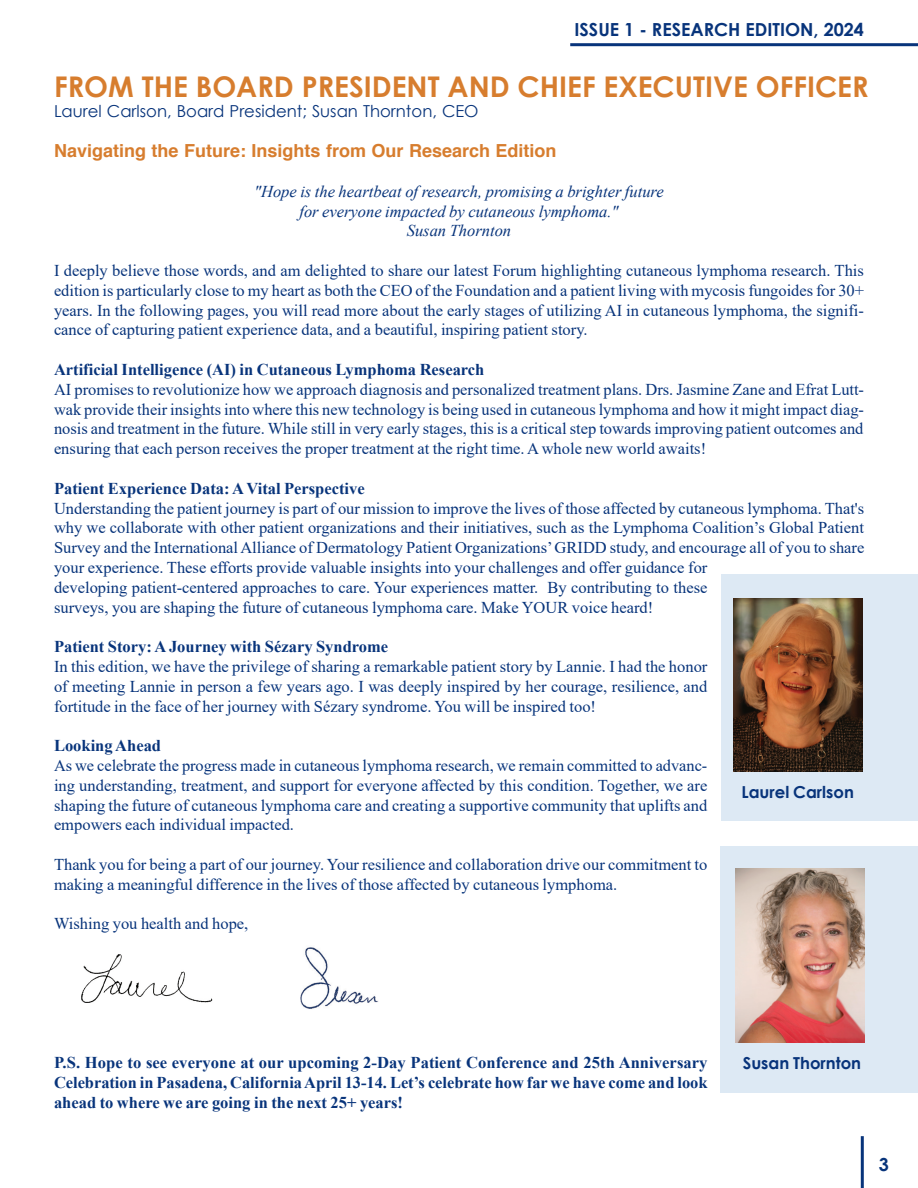
<style>
.page{position:relative;width:918px;height:1188px;background:#fff}
.page>*{position:absolute;margin:0;border:0;box-sizing:border-box;transform-origin:0 0}
.t1{font:700 28.5px "Century Gothic";color:#d77d2e}
.t2{font:700 18px "Helvetica";color:#d77d2e}
.t3{font:700 18px "Century Gothic";color:#08347b}
.t4{font:16.5px/19.8px "Times New Roman";color:#08347b;text-align:justify}
.t5{font:700 16.5px/19.8px "Times New Roman";color:#08347b;text-align:justify}
.t6{font:italic 16.5px/19.8px "Times New Roman";color:#08347b;text-align:center}
.t7{font:16.5px "Century Gothic";color:#08347b}
.t8{font:700 16.5px "Century Gothic";color:#08347b}
</style>
<div class="page">
<hr style="left:570px;top:43px;width:348px;height:3px;background:#08347b">
<div style="left:721px;top:846px;width:197px;height:246px;background:#dde9f4"></div>
<img style="left:735px;top:869px;width:130px;height:173px">
<div style="left:721px;top:575px;width:197px;height:246px;background:#dde9f4"></div>
<img style="left:733px;top:598px;width:129px;height:173px">
<hr style="left:861px;top:1136px;width:3px;height:52px;background:#08347b">
<img style="left:81px;top:955px;width:132px;height:48px">
<img style="left:300px;top:947px;width:78px;height:62px">
<p class="t3" style="left:575px;top:16px;width:291px">ISSUE 1 - RESEARCH EDITION, 2024</p>
<h1 class="t1" style="left:54px;top:65px;width:816px">FROM THE BOARD PRESIDENT AND CHIEF EXECUTIVE OFFICER</h1>
<p class="t7" style="left:54px;top:99px;width:426px">Laurel Carlson, Board President; Susan Thornton, CEO</p>
<p class="t2" style="left:54px;top:136px;width:504px">Navigating the Future: Insights from Our Research Edition</p>
<p class="t6" style="left:254px;top:181px;width:411px">"Hope is the heartbeat of research, promising a brighter future for everyone impacted by cutaneous lymphoma."<br>Susan Thornton</p>
<p class="t4" style="left:54px;top:260px;width:812px">I deeply believe those words, and am delighted to share our latest Forum highlighting cutaneous lymphoma research. This edition is particularly close to my heart as both the CEO of the Foundation and a patient living with mycosis fungoides for 30+ years. In the following pages, you will read more about the early stages of utilizing AI in cutaneous lymphoma, the signifi&shy;cance of capturing patient experience data, and a beautiful, inspiring patient story.</p>
<p class="t5" style="left:54px;top:359px;width:432px">Artificial Intelligence (AI) in Cutaneous Lymphoma Research</p>
<p class="t4" style="left:54px;top:379px;width:811px">AI promises to revolutionize how we approach diagnosis and personalized treatment plans. Drs. Jasmine Zane and Efrat Lutt&shy;wak provide their insights into where this new technology is being used in cutaneous lymphoma and how it might impact diag&shy;nosis and treatment in the future. While still in very early stages, this is a critical step towards improving patient outcomes and ensuring that each person receives the proper treatment at the right time. A whole new world awaits!</p>
<p class="t5" style="left:54px;top:478px;width:312px">Patient Experience Data: A Vital Perspective</p>
<p class="t4" style="left:54px;top:498px;width:812px;text-align:left">Understanding the patient journey is part of our mission to improve the lives of those affected by cutaneous lymphoma. That's why we collaborate with other patient organizations and their initiatives, such as the Lymphoma Coalition’s Global Patient Survey and the International Alliance of Dermatology Patient Organizations’ GRIDD study, and encourage all of you to share your experience. These efforts provide valuable insights into your challenges and offer guidance for<br>developing patient-centered approaches to care. Your experiences matter. By contributing to these<br>surveys, you are shaping the future of cutaneous lymphoma care. Make YOUR voice heard!</p>
<p class="t5" style="left:54px;top:636px;width:336px">Patient Story: A Journey with Sézary Syndrome</p>
<p class="t4" style="left:54px;top:656px;width:655px">In this edition, we have the privilege of sharing a remarkable patient story by Lannie. I had the honor of meeting Lannie in person a few years ago. I was deeply inspired by her courage, resilience, and fortitude in the face of her journey with Sézary syndrome. You will be inspired too!</p>
<p class="t5" style="left:54px;top:735px;width:109px">Looking Ahead</p>
<p class="t4" style="left:54px;top:755px;width:655px">As we celebrate the progress made in cutaneous lymphoma research, we remain committed to advanc&shy;ing understanding, treatment, and support for everyone affected by this condition. Together, we are shaping the future of cutaneous lymphoma care and creating a supportive community that uplifts and empowers each individual impacted.</p>
<p class="t4" style="left:54px;top:854px;width:655px">Thank you for being a part of our journey. Your resilience and collaboration drive our commitment to making a meaningful difference in the lives of those affected by cutaneous lymphoma.</p>
<p class="t4" style="left:54px;top:913px;width:196px">Wishing you health and hope,</p>
<p class="t8" style="left:741px;top:779px;width:114px">Laurel Carlson</p>
<p class="t5" style="left:54px;top:1052px;width:655px">P.S. Hope to see everyone at our upcoming 2-Day Patient Conference and 25th Anniversary Celebration in Pasadena, California April 13-14. Let’s celebrate how far we have come and look ahead to where we are going in the next 25+ years!</p>
<p class="t8" style="left:743px;top:1051px;width:120px">Susan Thornton</p>
<p class="t3" style="left:879px;top:1151px;width:12px">3</p>
</div>
